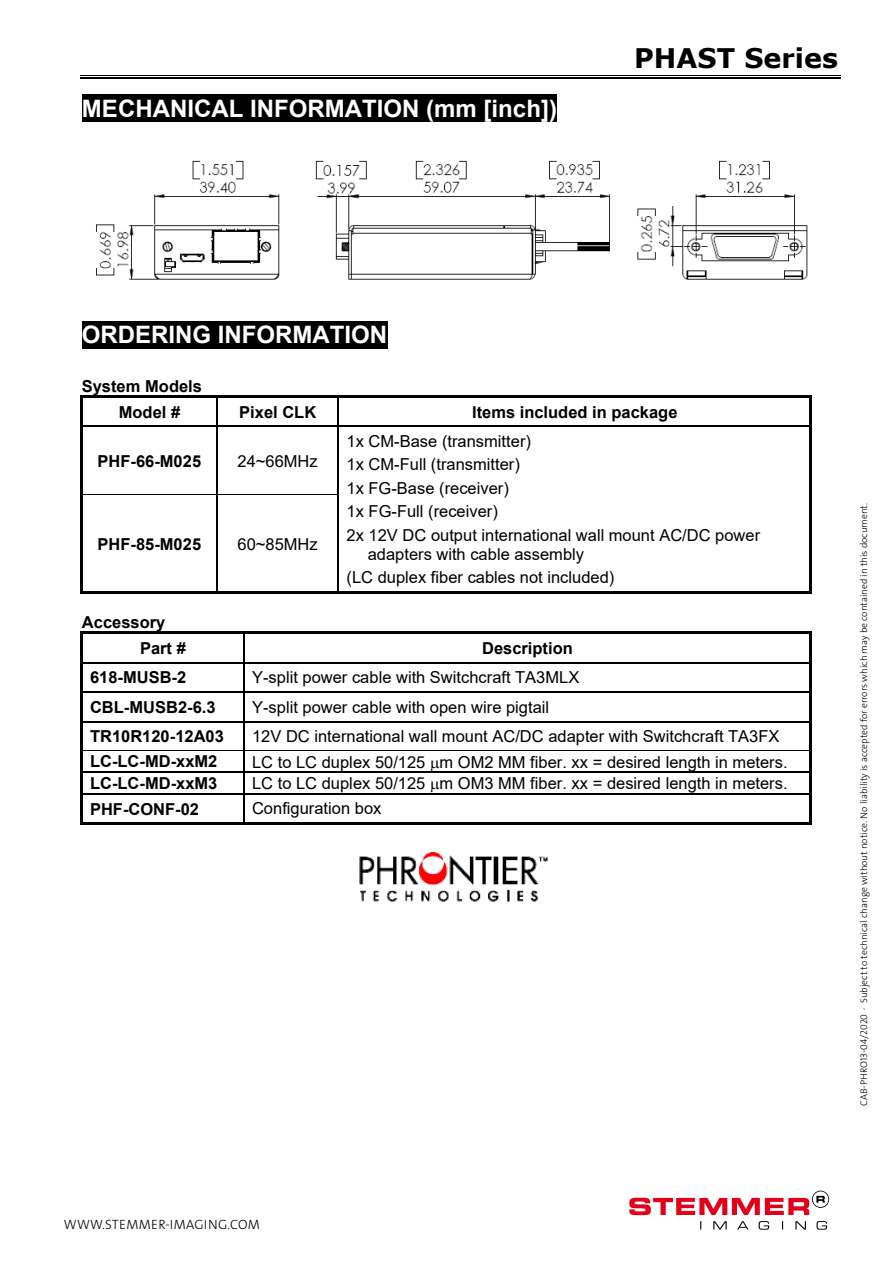
<style>
.page{position:relative;width:893px;height:1263px;background:#fff}
.page>*{position:absolute;margin:0;border:0;box-sizing:border-box;transform-origin:0 0}
.t1{font:700 27px "Verdana";color:#000}
.t2{font:700 24px "Arial";color:#fff}
.t3{font:16.5px/23.4px "Arial";color:#000}
.t4{font:700 16.5px/25.8px "Arial";color:#000}
.t5{font:13.5px "The Sans LP3 Lig";letter-spacing:.025em;color:#000}
.t6{font:9.75px "The Sans LP3 Lig";color:#000}
</style>
<div class="page">
<hr style="left:80px;top:78px;width:760px;height:1px;background:#000">
<hr style="left:80px;top:77px;width:760px;height:1px;background:#000">
<hr style="left:80px;top:76px;width:760px;height:1px;background:#000">
<div style="left:82px;top:94px;width:475px;height:28px;background:#000"></div>
<img style="left:96px;top:160px;width:712px;height:120px">
<div style="left:82px;top:321px;width:305px;height:27px;background:#000"></div>
<hr style="left:81px;top:395px;width:731px;height:3px;background:#000">
<hr style="left:81px;top:398px;width:2px;height:28px;background:#000">
<hr style="left:216px;top:398px;width:2px;height:28px;background:#000">
<hr style="left:810px;top:398px;width:2px;height:28px;background:#000">
<hr style="left:83px;top:426px;width:133px;height:1px;background:#000">
<hr style="left:218px;top:426px;width:120px;height:1px;background:#000">
<svg style="left:338px;top:398px;width:1px;height:29px"></svg>
<hr style="left:339px;top:426px;width:471px;height:1px;background:#000">
<hr style="left:81px;top:427px;width:2px;height:67px;background:#000">
<hr style="left:216px;top:427px;width:2px;height:67px;background:#000">
<hr style="left:338px;top:427px;width:1px;height:67px;background:#000">
<hr style="left:810px;top:427px;width:2px;height:67px;background:#000">
<hr style="left:83px;top:494px;width:133px;height:1px;background:#000">
<hr style="left:218px;top:494px;width:120px;height:1px;background:#000">
<hr style="left:81px;top:496px;width:2px;height:98px;background:#000">
<hr style="left:81px;top:591px;width:135px;height:3px;background:#000">
<hr style="left:216px;top:496px;width:2px;height:95px;background:#000">
<hr style="left:216px;top:591px;width:122px;height:3px;background:#000">
<hr style="left:338px;top:496px;width:1px;height:95px;background:#000">
<hr style="left:338px;top:591px;width:472px;height:3px;background:#000">
<hr style="left:810px;top:496px;width:2px;height:98px;background:#000">
<hr style="left:81px;top:632px;width:731px;height:2px;background:#000">
<hr style="left:81px;top:634px;width:2px;height:28px;background:#000">
<hr style="left:243px;top:634px;width:2px;height:28px;background:#000">
<hr style="left:810px;top:634px;width:2px;height:28px;background:#000">
<hr style="left:83px;top:662px;width:160px;height:1px;background:#000">
<hr style="left:245px;top:662px;width:565px;height:1px;background:#000">
<hr style="left:81px;top:663px;width:2px;height:28px;background:#000">
<hr style="left:243px;top:663px;width:2px;height:28px;background:#000">
<hr style="left:810px;top:663px;width:2px;height:28px;background:#000">
<hr style="left:83px;top:691px;width:160px;height:2px;background:#000">
<hr style="left:245px;top:691px;width:565px;height:2px;background:#000">
<hr style="left:81px;top:693px;width:2px;height:28px;background:#000">
<hr style="left:243px;top:693px;width:2px;height:28px;background:#000">
<hr style="left:810px;top:693px;width:2px;height:28px;background:#000">
<hr style="left:83px;top:721px;width:160px;height:1px;background:#000">
<hr style="left:245px;top:721px;width:565px;height:1px;background:#000">
<hr style="left:81px;top:722px;width:2px;height:28px;background:#000">
<hr style="left:243px;top:722px;width:2px;height:28px;background:#000">
<hr style="left:810px;top:722px;width:2px;height:28px;background:#000">
<hr style="left:81px;top:750px;width:731px;height:1px;background:#000">
<hr style="left:81px;top:751px;width:2px;height:20px;background:#000">
<hr style="left:243px;top:751px;width:2px;height:20px;background:#000">
<hr style="left:810px;top:751px;width:2px;height:20px;background:#000">
<hr style="left:83px;top:771px;width:160px;height:2px;background:#000">
<hr style="left:245px;top:771px;width:565px;height:2px;background:#000">
<hr style="left:81px;top:773px;width:2px;height:20px;background:#000">
<hr style="left:243px;top:773px;width:2px;height:20px;background:#000">
<hr style="left:810px;top:773px;width:2px;height:20px;background:#000">
<hr style="left:83px;top:793px;width:160px;height:1px;background:#000">
<hr style="left:245px;top:793px;width:565px;height:1px;background:#000">
<hr style="left:81px;top:795px;width:2px;height:30px;background:#000">
<hr style="left:81px;top:822px;width:162px;height:3px;background:#000">
<hr style="left:243px;top:795px;width:2px;height:27px;background:#000">
<hr style="left:243px;top:822px;width:567px;height:3px;background:#000">
<hr style="left:810px;top:795px;width:2px;height:30px;background:#000">
<img style="left:359px;top:852px;width:189px;height:50px">
<svg style="left:629px;top:1190px;width:200px;height:40px"></svg>
<h2 class="t2" style="left:82px;top:92px;width:477px">MECHANICAL INFORMATION (mm [inch])</h2>
<h1 class="t1" style="left:634px;top:39px;width:205px">PHAST Series</h1>
<h2 class="t2" style="left:82px;top:318px;width:307px">ORDERING INFORMATION</h2>
<p class="t4" style="left:119px;top:373px;width:85px;text-indent:-37px">System Models<br>Model #</p>
<p class="t4" style="left:239px;top:399px;width:79px">Pixel CLK</p>
<p class="t4" style="left:472px;top:399px;width:207px">Items included in package</p>
<p class="t4" style="left:98px;top:448px;width:105px">PHF-66-M025</p>
<p class="t3" style="left:238px;top:449px;width:82px">24~66MHz</p>
<p class="t4" style="left:98px;top:531px;width:105px">PHF-85-M025</p>
<p class="t3" style="left:238px;top:532px;width:82px">60~85MHz</p>
<p class="t4" style="left:140px;top:610px;width:47px;text-indent:-58px">Accessory<br>Part #</p>
<p class="t3" style="left:347px;top:429px;width:415px">1x CM-Base (transmitter)<br>1x CM-Full (transmitter)<br>1x FG-Base (receiver)<br>1x FG-Full (receiver)<br>2x 12V DC output international wall mount AC/DC power</p>
<p class="t3" style="left:347px;top:542px;width:269px;text-align:center">adapters with cable assembly<br>(LC duplex fiber cables not included)</p>
<p class="t4" style="left:482px;top:635px;width:92px">Description</p>
<p class="t4" style="left:90px;top:665px;width:98px">618-MUSB-2</p>
<p class="t3" style="left:252px;top:666px;width:329px">Y-split power cable with Switchcraft TA3MLX</p>
<p class="t4" style="left:90px;top:694px;width:127px">CBL-MUSB2-6.3</p>
<p class="t3" style="left:252px;top:695px;width:299px">Y-split power cable with open wire pigtail</p>
<p class="t4" style="left:90px;top:724px;width:135px">TR10R120-12A03</p>
<p class="t3" style="left:252px;top:725px;width:529px">12V DC international wall mount AC/DC adapter with Switchcraft TA3FX</p>
<p class="t4" style="left:90px;top:749px;width:129px">LC-LC-MD-xxM2</p>
<p class="t3" style="left:252px;top:750px;width:537px">LC to LC duplex 50/125 m OM2 MM fiber. xx = desired length in meters.</p>
<p class="t4" style="left:90px;top:770px;width:129px">LC-LC-MD-xxM3</p>
<p class="t3" style="left:252px;top:772px;width:537px">LC to LC duplex 50/125 m OM3 MM fiber. xx = desired length in meters.</p>
<p class="t4" style="left:90px;top:796px;width:111px">PHF-CONF-02</p>
<p class="t3" style="left:252px;top:797px;width:131px">Configuration box</p>
<p class="t5" style="left:64px;top:1215px;width:197px">WWW.STEMMER-IMAGING.COM</p>
<p class="t6" style="left:858px;top:1106px;width:604px;rotate:-90deg">CAB-PHRO13-04/2020 ∙ Subject to technical change without notice. No liability is accepted for errors which may be contained in this document.</p>
</div>
